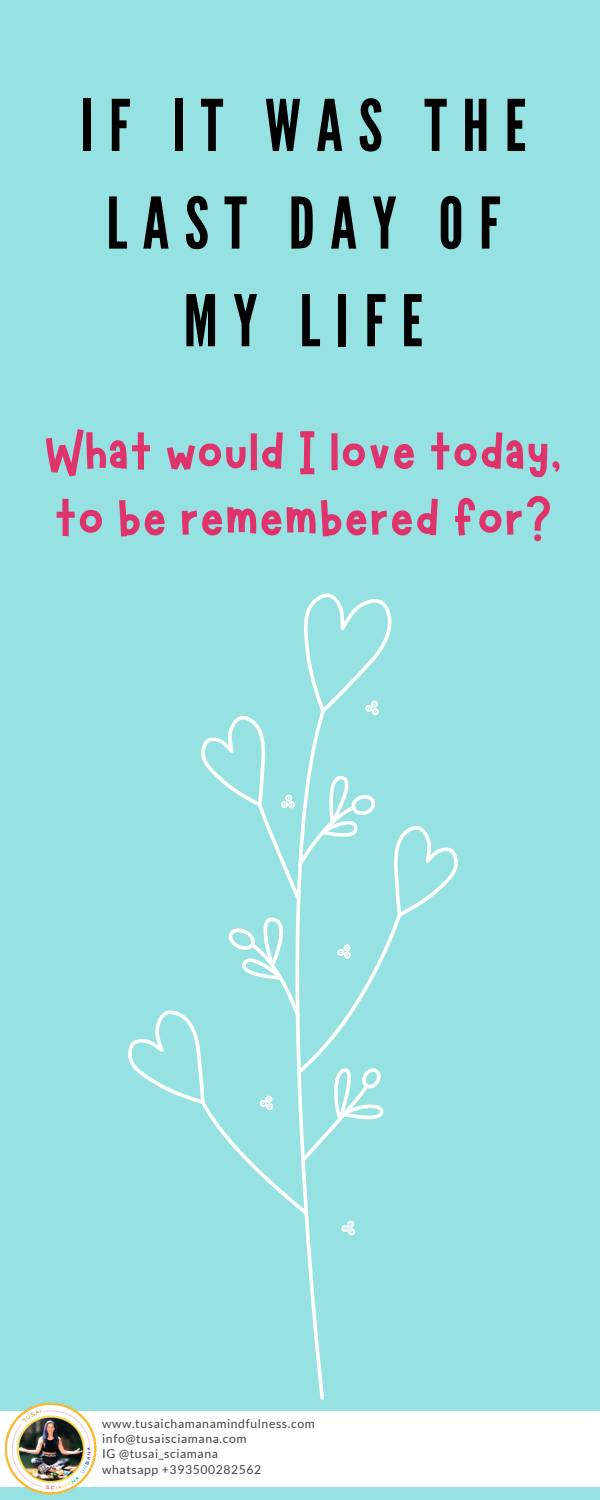
<style>
.page{position:relative;width:600px;height:1500px;background:#96e2e2}
.page>*{position:absolute;margin:0;border:0;box-sizing:border-box;transform-origin:0 0}
.t1{font:71px/97.6px "League Gothic";letter-spacing:.215em;color:#000;text-align:center}
.t2{font:63.5px "Marykate";color:#df336c}
.t3{font:12.2px "Lato";letter-spacing:.05em;color:#424242}
</style>
<div class="page">
<svg style="left:128px;top:593px;width:330px;height:807px"></svg>
<div style="left:0;top:1411px;width:600px;height:76px;background:#fff"></div>
<svg style="left:5px;top:1403px;width:92px;height:91px"></svg>
<img style="left:7px;top:1405px;width:87px;height:87px;border-radius:50%">
<p class="t1" style="left:80px;top:78px;width:448px">IF IT WAS THE<br>LAST DAY OF<br>MY LIFE</p>
<p class="t2" style="left:44px;top:411px;width:519px">What would I love today,</p>
<p class="t2" style="left:54px;top:478px;width:500px">to be remembered for?</p>
<p class="t3" style="left:102px;top:1416px;width:214px">www.tusaichamanamindfulness.com</p>
<p class="t3" style="left:102px;top:1431px;width:146px">info@tusaisciamana.com</p>
<p class="t3" style="left:102px;top:1446px;width:117px">IG @tusai_sciamana</p>
<p class="t3" style="left:102px;top:1461px;width:161px">whatsapp +393500282562</p>
</div>
